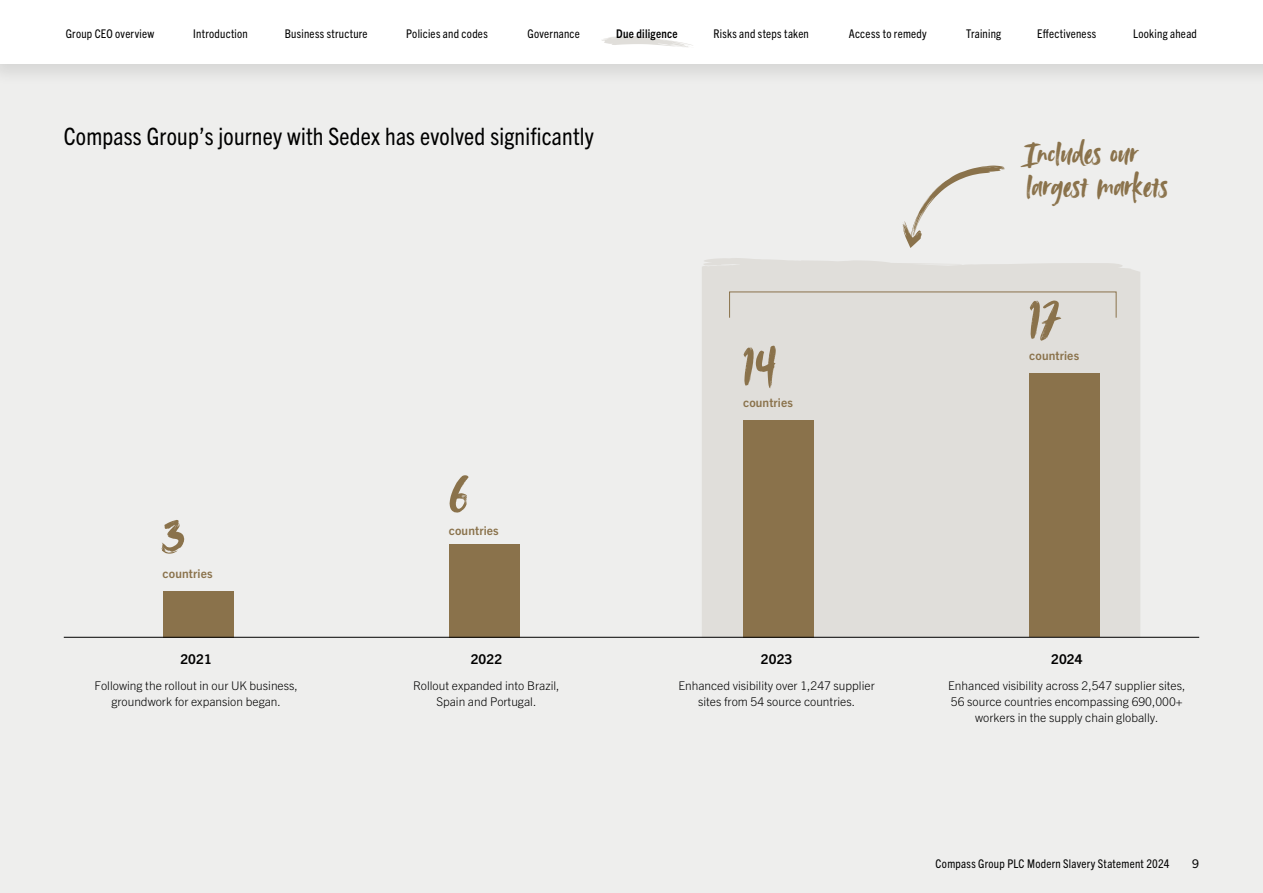
<style>
.page{position:relative;width:1263px;height:893px;background:#eeeeed}
.page>*{position:absolute;margin:0;border:0;box-sizing:border-box;transform-origin:0 0}
.t1{font:64.5px "Avallon Alt";color:#8a724b}
.t2{font:33px/33px "Avallon Alt";color:#8a724b}
.t3{font:condensed 24px "Trade Gothic Next LT Pro";letter-spacing:.01em;color:#000}
.t4{font:700 13.5px "Trade Gothic Next LT Pro";letter-spacing:.01em;color:#000}
.t5{font:300 12px/15.8px "Trade Gothic Next LT Pro";color:#000;text-align:center}
.t6{font:condensed 12px "Trade Gothic Next LT Pro";letter-spacing:.02em;color:#000}
.t7{font:700 12px "Trade Gothic Next LT Pro";letter-spacing:.01em;color:#8a724b}
.t8{font:700 condensed 12px "Trade Gothic Next LT Pro";letter-spacing:.02em;color:#000}
.t9{font:12px "Trade Gothic Next LT Pro";color:#000}
</style>
<div class="page">
<div style="left:701px;top:258px;width:440px;height:379px;background:#e0deda"></div>
<svg style="left:902px;top:166px;width:103px;height:82px"></svg>
<div style="left:1029px;top:373px;width:71px;height:264px;background:#8a724b"></div>
<div style="left:743px;top:420px;width:71px;height:218px;background:#8a724b"></div>
<div style="left:449px;top:544px;width:71px;height:94px;background:#8a724b"></div>
<div style="left:163px;top:591px;width:70px;height:47px;background:#8a724b"></div>
<hr style="left:64px;top:637px;width:1135px;height:1px;background:#000">
<div style="left:0;top:0;width:1263px;height:87px;background:#e6e6e5"></div>
<div style="left:0;top:0;width:1263px;height:64px;background:#fff"></div>
<svg style="left:602px;top:36px;width:91px;height:11px"></svg>
<p class="t6" style="left:66px;top:26px;width:90px">Group CEO overview</p>
<p class="t6" style="left:193px;top:26px;width:56px">Introduction</p>
<p class="t6" style="left:285px;top:26px;width:84px">Business structure</p>
<p class="t6" style="left:406px;top:26px;width:83px">Policies and codes</p>
<p class="t6" style="left:528px;top:26px;width:54px">Governance</p>
<p class="t8" style="left:616px;top:26px;width:63px">Due diligence</p>
<p class="t6" style="left:713px;top:26px;width:97px">Risks and steps taken</p>
<p class="t6" style="left:849px;top:26px;width:80px">Access to remedy</p>
<p class="t6" style="left:966px;top:26px;width:36px">Training</p>
<p class="t6" style="left:1037px;top:26px;width:60px">Effectiveness</p>
<p class="t6" style="left:1133px;top:26px;width:65px">Looking ahead</p>
<h3 class="t3" style="left:64px;top:120px;width:532px">Compass Group’s journey with Sedex has evolved significantly</h3>
<h1 class="t1" style="left:163px;top:491px;width:24px">3</h1>
<p class="t7" style="left:163px;top:565px;width:51px">countries</p>
<h1 class="t1" style="left:449px;top:448px;width:22px">6</h1>
<p class="t7" style="left:449px;top:522px;width:51px">countries</p>
<h1 class="t1" style="left:743px;top:320px;width:35px">14</h1>
<p class="t7" style="left:743px;top:394px;width:51px">countries</p>
<h2 class="t2" style="left:1026px;top:138px;width:143px">Includes our largest markets</h2>
<h1 class="t1" style="left:1029px;top:274px;width:33px">17</h1>
<p class="t7" style="left:1029px;top:348px;width:51px">countries</p>
<p class="t4" style="left:180px;top:650px;width:33px">2021</p>
<p class="t4" style="left:471px;top:650px;width:33px">2022</p>
<p class="t4" style="left:761px;top:650px;width:33px">2023</p>
<p class="t4" style="left:1051px;top:650px;width:33px">2024</p>
<p class="t5" style="left:94px;top:677px;width:205px">Following the rollout in our UK business, groundwork for expansion began.</p>
<p class="t5" style="left:413px;top:677px;width:148px">Rollout expanded into Brazil,<br>Spain and Portugal.</p>
<p class="t5" style="left:678px;top:677px;width:198px">Enhanced visibility over 1,247 supplier sites from 54 source countries.</p>
<p class="t5" style="left:948px;top:677px;width:239px">Enhanced visibility across 2,547 supplier sites,<br>56 source countries encompassing 690,000+ workers in the supply chain globally.</p>
<p class="t6" style="left:936px;top:855px;width:235px">Compass Group PLC Modern Slavery Statement 2024</p>
<p class="t9" style="left:1192px;top:855px;width:8px">9</p>
</div>
